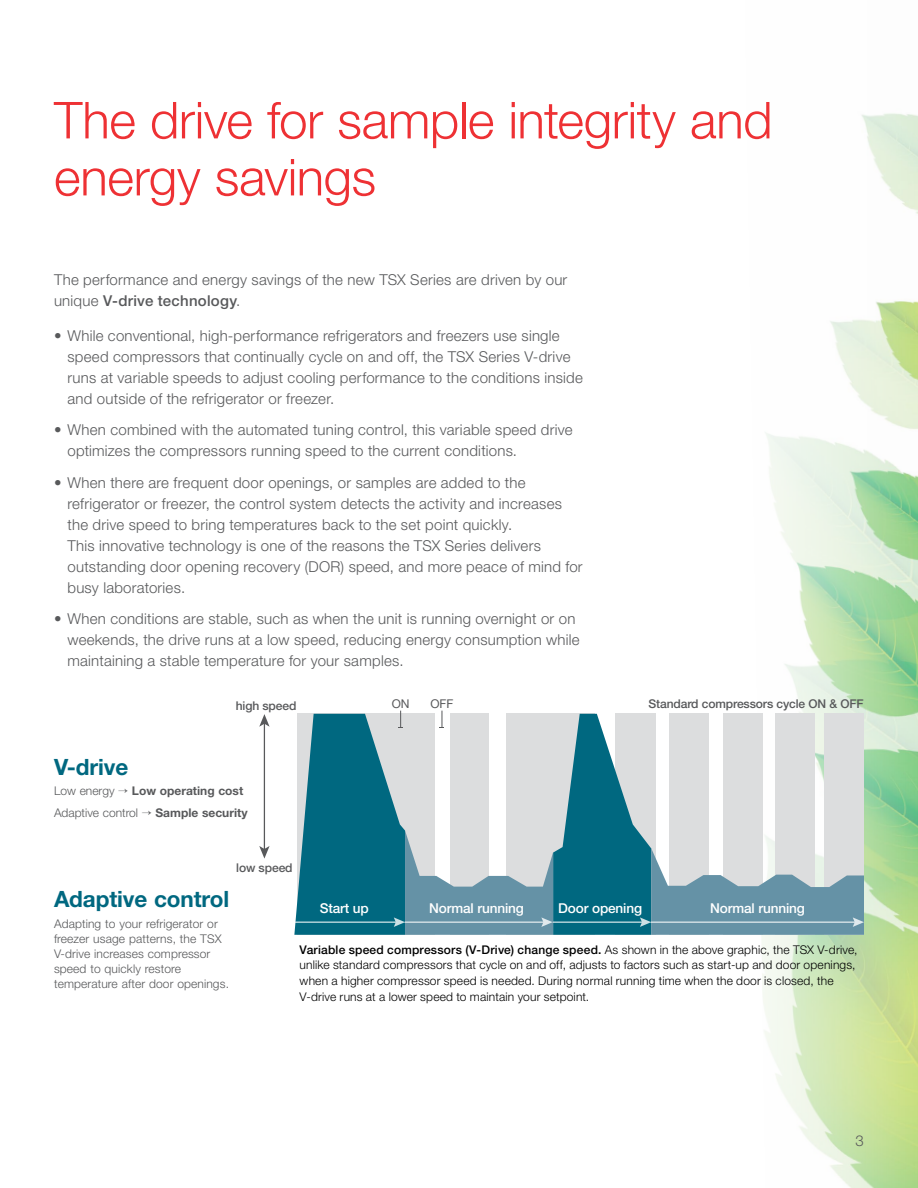
<style>
.page{position:relative;width:918px;height:1188px;background:#fff}
.page>*{position:absolute;margin:0;border:0;box-sizing:border-box;transform-origin:0 0}
.t1{font:300 51px/57px "Helvetica Neue LT Std";letter-spacing:-.01em;color:#ee3134}
.t2{font:700 22.5px "Helvetica Neue LT Std";letter-spacing:-.005em;color:#006880}
.t3{font:300 15px/21px "Helvetica Neue LT Std";letter-spacing:.015em;color:#58595b}
.t4{font:500 13.65px "Helvetica Neue LT Std";letter-spacing:-.01em;color:#fff}
.t5{font:500 12.15px "Helvetica Neue LT Std";letter-spacing:-.01em;color:#58595b}
.t6{font:12.15px "Helvetica Neue LT Std";color:#58595b}
.t7{font:300 12px/15.8px "Helvetica Neue LT Std";letter-spacing:.015em;color:#000}
.t8{font:300 12px/15px "Helvetica Neue LT Std";letter-spacing:.01em;color:#58595b}
.t9{font:700 12px/21.8px "Helvetica Neue LT Std";color:#58595b}
.s1{font-weight:500}
.s2{font-weight:300}
</style>
<div class="page">
<img style="left:762px;top:113px;width:156px;height:1075px">
<svg style="left:294px;top:711px;width:570px;height:224px;background:#92b5bf"></svg>
<hr style="left:264px;top:723px;width:1px;height:127px;background:#58595b">
<svg style="left:259px;top:714px;width:11px;height:13px"></svg>
<svg style="left:259px;top:846px;width:11px;height:13px"></svg>
<h1 class="t1" style="left:54px;top:91px;width:720px">The drive for sample integrity and energy savings</h1>
<p class="t3" style="left:54px;top:269px;width:515px">The performance and energy savings of the new TSX Series are driven by our unique <span class="s1">V-drive technology</span>.</p>
<p class="t3" style="left:68px;top:324px;width:517px;text-indent:-14px">• While conventional, high-performance refrigerators and freezers use single speed compressors that continually cycle on and off, the TSX Series V-drive runs at variable speeds to adjust cooling performance to the conditions inside and outside of the refrigerator or freezer.</p>
<p class="t3" style="left:68px;top:419px;width:507px;text-indent:-14px">• When combined with the automated tuning control, this variable speed drive optimizes the compressors running speed to the current conditions.</p>
<p class="t3" style="left:68px;top:471px;width:517px;text-indent:-14px">• When there are frequent door openings, or samples are added to the refrigerator or freezer, the control system detects the activity and increases the drive speed to bring temperatures back to the set point quickly.<br>This innovative technology is one of the reasons the TSX Series delivers outstanding door opening recovery (DOR) speed, and more peace of mind for busy laboratories.</p>
<p class="t3" style="left:68px;top:608px;width:514px;text-indent:-14px">• When conditions are stable, such as when the unit is running overnight or on weekends, the drive runs at a low speed, reducing energy consumption while maintaining a stable temperature for your samples.</p>
<p class="t5" style="left:236px;top:698px;width:62px">high speed</p>
<h2 class="t2" style="left:54px;top:753px;width:76px">V-drive</h2>
<p class="t9" style="left:54px;top:780px;width:195px"><span class="s2">Low energy</span> → Low operating cost<br><span class="s2">Adaptive control</span> → Sample security</p>
<p class="t5" style="left:236px;top:861px;width:58px">low speed</p>
<p class="t6" style="left:392px;top:696px;width:19px">ON</p>
<p class="t6" style="left:430px;top:696px;width:25px">OFF</p>
<p class="t5" style="left:648px;top:696px;width:217px">Standard compressors cycle ON &amp; OFF</p>
<h2 class="t2" style="left:54px;top:885px;width:177px">Adaptive control</h2>
<p class="t8" style="left:54px;top:916px;width:177px">Adapting to your refrigerator or freezer usage patterns, the TSX<br>V-drive increases compressor speed to quickly restore temperature after door openings.</p>
<p class="t4" style="left:320px;top:900px;width:51px">Start up</p>
<p class="t4" style="left:429px;top:900px;width:96px">Normal running</p>
<p class="t4" style="left:558px;top:900px;width:85px">Door opening</p>
<p class="t4" style="left:710px;top:900px;width:96px">Normal running</p>
<p class="t7" style="left:300px;top:941px;width:559px"><span class="s1">Variable speed compressors (V-Drive) change speed.</span> As shown in the above graphic, the TSX V-drive, unlike standard compressors that cycle on and off, adjusts to factors such as start-up and door openings, when a higher compressor speed is needed. During normal running time when the door is closed, the V-drive runs at a lower speed to maintain your setpoint.</p>
<p class="t3" style="left:856px;top:1130px;width:10px">3</p>
</div>
